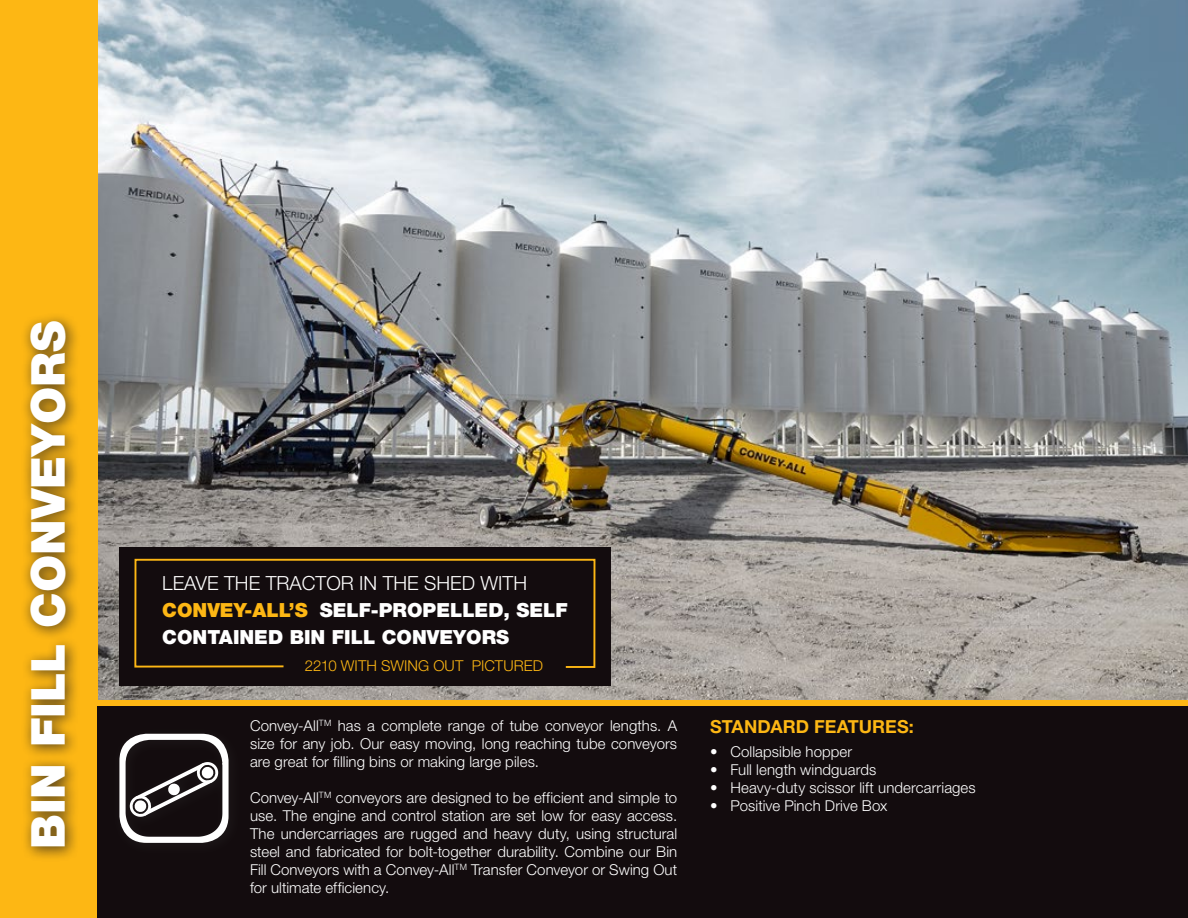
<style>
.page{position:relative;width:1188px;height:918px;background:#fff}
.page>*{position:absolute;margin:0;border:0;box-sizing:border-box;transform-origin:0 0}
.t1{font:900 46.8px "Helvetica Neue LT Std";color:#fff}
.t2{font:900 19.5px/27px "Helvetica Neue LT Std";color:#fff}
.t3{font:700 18px "Helvetica Neue LT Std";letter-spacing:.005em;color:#fdb714}
.t4{font:300 15px/18px "Helvetica Neue LT Std";letter-spacing:.005em;color:#fff;text-align:justify}
.t5{font:300 15px "Helvetica Neue LT Std";letter-spacing:.005em;color:#fdb714}
.s1{font-weight:300}
.s2{color:#fdb714}
</style>
<div class="page">
<img style="left:98px;top:0;width:1090px;height:700px">
<div style="left:0;top:0;width:98px;height:918px;background:#fdb714"></div>
<div style="left:20px;top:312px;width:61px;height:550px;background:#231f20;opacity:.75"></div>
<div style="left:98px;top:703px;width:1090px;height:215px;background:#130c0e"></div>
<svg style="left:119px;top:734px;width:110px;height:109px"></svg>
<div style="left:119px;top:547px;width:492px;height:139px;background:#130c0e"></div>
<svg style="left:134px;top:558px;width:462px;height:110px"></svg>
<img style="left:1175px;top:144px;width:13px;height:104px">
<div style="left:94px;top:700px;width:1094px;height:6px;background:#fdb714"></div>
<h1 class="t1" style="left:20px;top:849px;width:529px;rotate:-90deg">BIN FILL CONVEYORS</h1>
<h2 class="t2" style="left:162px;top:569px;width:407px"><span class="s1">LEAVE THE TRACTOR IN THE SHED WITH<br></span><span class="s2">CONVEY-ALL’S</span> SELF-PROPELLED, SELF<br>CONTAINED BIN FILL CONVEYORS</h2>
<p class="t5" style="left:305px;top:656px;width:240px">2210 WITH SWING OUT PICTURED</p>
<p class="t4" style="left:250px;top:716px;width:429px">Convey-All<sup>TM</sup> has a complete range of tube conveyor lengths. A size for any job. Our easy moving, long reaching tube conveyors are great for filling bins or making large piles.</p>
<p class="t4" style="left:250px;top:788px;width:429px">Convey-All<sup>TM</sup> conveyors are designed to be efficient and simple to use. The engine and control station are set low for easy access.<br>The undercarriages are rugged and heavy duty, using structural steel and fabricated for bolt-together durability. Combine our Bin Fill Conveyors with a Convey-All<sup>TM</sup> Transfer Conveyor or Swing Out for ultimate efficiency.</p>
<p class="t3" style="left:710px;top:715px;width:205px">STANDARD FEATURES:</p>
<p class="t4" style="left:710px;top:742px;width:144px">• Collapsible hopper</p>
<p class="t4" style="left:710px;top:760px;width:168px">• Full length windguards</p>
<p class="t4" style="left:710px;top:778px;width:267px">• Heavy-duty scissor lift undercarriages</p>
<p class="t4" style="left:710px;top:796px;width:179px">• Positive Pinch Drive Box</p>
</div>
